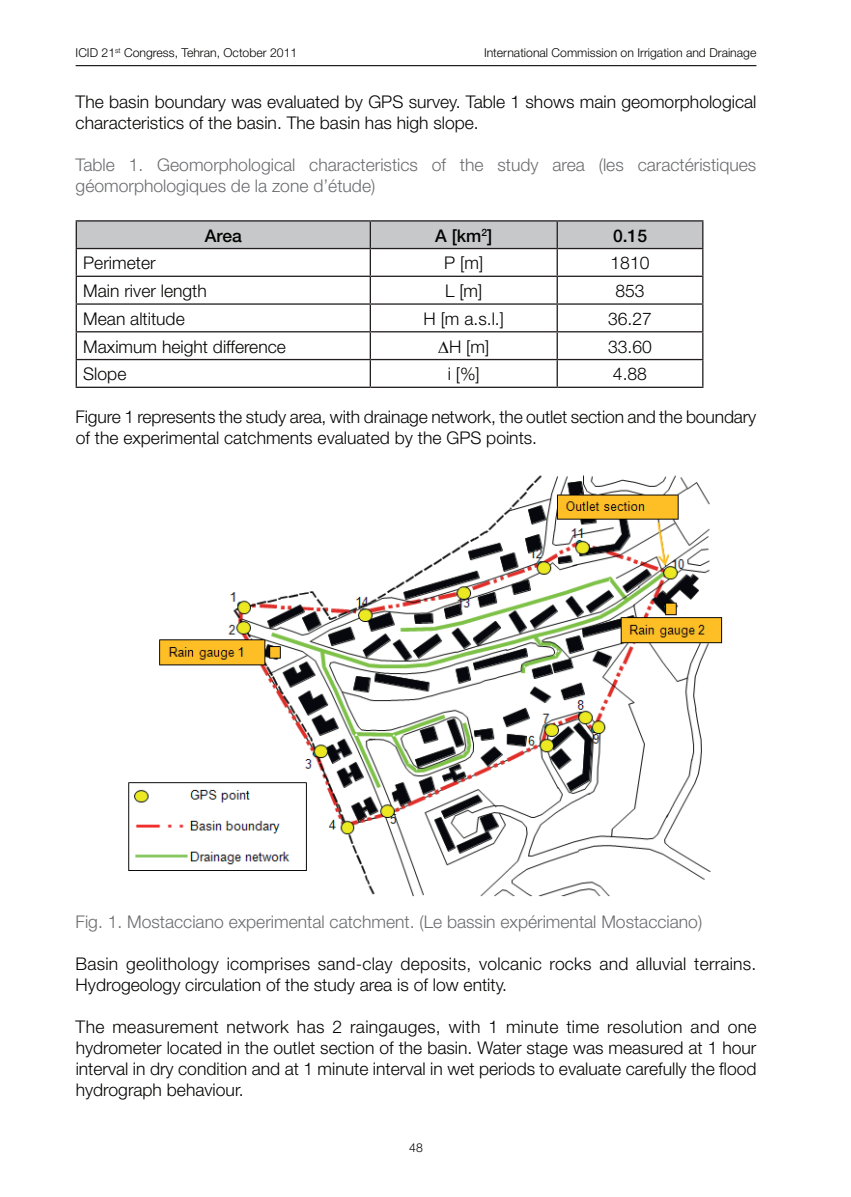
<style>
.page{position:relative;width:851px;height:1197px;background:#fff}
.page>*{position:absolute;margin:0;border:0;box-sizing:border-box;transform-origin:0 0}
.t1{font:300 17.5px/21px "Helvetica Neue";color:#040503}
.t2{font:300 17.5px/21px "Helvetica Neue";color:#6c6d70}
.t3{font:500 17.5px "Helvetica Neue";color:#040503}
.t4{font:300 12.25px "Helvetica Neue";color:#040503}
</style>
<div class="page">
<hr style="left:76px;top:65px;width:680px;height:1px;background:#231f20">
<hr style="left:76px;top:220px;width:294px;height:2px;background:#231f20">
<hr style="left:370px;top:220px;width:187px;height:2px;background:#231f20">
<hr style="left:557px;top:220px;width:146px;height:2px;background:#231f20">
<hr style="left:76px;top:387px;width:294px;height:1px;background:#231f20">
<hr style="left:370px;top:387px;width:187px;height:1px;background:#231f20">
<hr style="left:557px;top:387px;width:146px;height:1px;background:#231f20">
<img style="left:128px;top:475px;width:595px;height:422px">
<svg style="left:76px;top:221px;width:627px;height:166px"></svg>
<p class="t4" style="left:76px;top:45px;width:223px">ICID 21<sup>st</sup> Congress, Tehran, October 2011</p>
<p class="t4" style="left:484px;top:45px;width:274px">International Commission on Irrigation and Drainage</p>
<p class="t1" style="left:76px;top:91px;width:682px">The basin boundary was evaluated by GPS survey. Table 1 shows main geomorphological characteristics of the basin. The basin has high slope.</p>
<p class="t2" style="left:76px;top:154px;width:682px">Table 1. Geomorphological characteristics of the study area (les caractéristiques géomorphologiques de la zone d’étude)</p>
<p class="t3" style="left:205px;top:225px;width:38px">Area</p>
<p class="t3" style="left:435px;top:225px;width:59px">A [km<sup>2</sup>]</p>
<p class="t3" style="left:613px;top:225px;width:36px">0.15</p>
<p class="t1" style="left:83px;top:252px;width:74px">Perimeter</p>
<p class="t1" style="left:444px;top:252px;width:40px">P [m]</p>
<p class="t1" style="left:610px;top:252px;width:40px">1810</p>
<p class="t1" style="left:83px;top:280px;width:125px">Main river length</p>
<p class="t1" style="left:445px;top:280px;width:39px">L [m]</p>
<p class="t1" style="left:615px;top:280px;width:31px">853</p>
<p class="t1" style="left:83px;top:308px;width:103px">Mean altitude</p>
<p class="t1" style="left:423px;top:308px;width:82px">H [m a.s.l.]</p>
<p class="t1" style="left:608px;top:308px;width:45px">36.27</p>
<p class="t1" style="left:83px;top:335px;width:204px">Maximum height difference</p>
<p class="t1" style="left:449px;top:335px;width:42px">H [m]</p>
<p class="t1" style="left:608px;top:335px;width:45px">33.60</p>
<p class="t1" style="left:83px;top:363px;width:45px">Slope</p>
<p class="t1" style="left:447px;top:363px;width:34px">i [%]</p>
<p class="t1" style="left:613px;top:363px;width:36px">4.88</p>
<p class="t1" style="left:76px;top:406px;width:682px">Figure 1 represents the study area, with drainage network, the outlet section and the boundary of the experimental catchments evaluated by the GPS points.</p>
<p class="t2" style="left:76px;top:911px;width:628px">Fig. 1. Mostacciano experimental catchment. (Le bassin expérimental Mostacciano)</p>
<p class="t1" style="left:76px;top:953px;width:682px">Basin geolithology icomprises sand-clay deposits, volcanic rocks and alluvial terrains.<br>Hydrogeology circulation of the study area is of low entity.</p>
<p class="t1" style="left:76px;top:1016px;width:682px;text-align:justify">The measurement network has 2 raingauges, with 1 minute time resolution and one hydrometer located in the outlet section of the basin. Water stage was measured at 1 hour interval in dry condition and at 1 minute interval in wet periods to evaluate carefully the flood hydrograph behaviour.</p>
<p class="t4" style="left:409px;top:1141px;width:15px">48</p>
</div>
